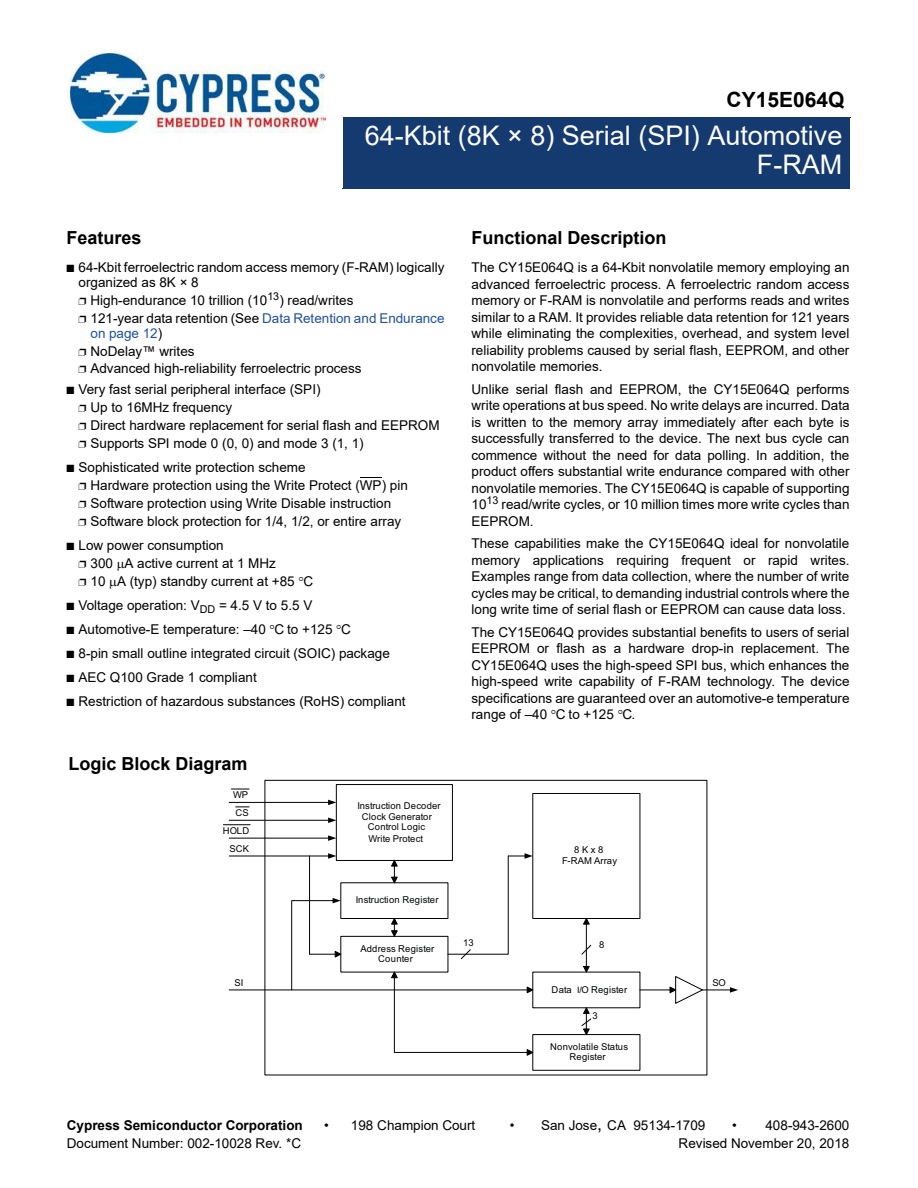
<style>
.page{position:relative;width:918px;height:1188px;background:#fff}
.page>*{position:absolute;margin:0;border:0;box-sizing:border-box;transform-origin:0 0}
.t1{font:27px/28.5px "Arial";color:#fcfcfc;text-align:right}
.t2{font:700 21px "Arial";color:#000}
.t3{font:700 18px "Arial";color:#000}
.t4{font:13.5px/16.5px "Arial";color:#000}
.t5{font:700 13.5px "Arial";color:#000}
.t6{font:9.45px/17.9px "Arial";letter-spacing:.025em;color:#010202;text-align:center}
.t7{font:9.45px/10.4px "Arial";color:#010202;text-align:center}
.t8{font:9px "Arial";color:#010202}
.s1{color:#1f52a0}
.s2{font-size:18px}
</style>
<div class="page">
<div style="left:343px;top:117px;width:507px;height:72px;background:#153a70"></div>
<hr style="left:850px;top:117px;width:1px;height:72px;background:#153a70">
<hr style="left:343px;top:189px;width:507px;height:1px;background:#153a70">
<img style="left:70px;top:54px;width:255px;height:79px">
<svg style="left:360px;top:477px;width:22px;height:1px"></svg>
<div style="left:265px;top:780px;width:442px;height:295px;border:1px solid #010202"></div>
<div style="left:336px;top:784px;width:117px;height:77px;border:1px solid #010202"></div>
<svg style="left:231px;top:789px;width:18px;height:1px"></svg>
<div style="left:341px;top:883px;width:107px;height:36px;border:1px solid #010202"></div>
<svg style="left:391px;top:859px;width:7px;height:25px"></svg>
<div style="left:341px;top:936px;width:107px;height:36px;border:1px solid #010202"></div>
<svg style="left:391px;top:917px;width:7px;height:21px"></svg>
<div style="left:533px;top:793px;width:107px;height:126px;border:1px solid #010202"></div>
<hr style="left:309px;top:856px;width:1px;height:98px;background:#010202">
<svg style="left:526px;top:986px;width:8px;height:8px"></svg>
<hr style="left:229px;top:990px;width:298px;height:1px;background:#010202">
<svg style="left:581px;top:917px;width:11px;height:56px"></svg>
<hr style="left:640px;top:990px;width:30px;height:1px;background:#010202">
<div style="left:533px;top:1034px;width:107px;height:37px;border:1px solid #010202"></div>
<svg style="left:581px;top:1007px;width:11px;height:29px"></svg>
<svg style="left:391px;top:971px;width:7px;height:7px"></svg>
<hr style="left:394px;top:978px;width:1px;height:74px;background:#010202">
<svg style="left:526px;top:1049px;width:8px;height:7px"></svg>
<hr style="left:394px;top:1052px;width:133px;height:1px;background:#010202">
<hr style="left:229px;top:802px;width:100px;height:1px;background:#010202">
<svg style="left:328px;top:800px;width:8px;height:5px"></svg>
<svg style="left:236px;top:807px;width:13px;height:1px"></svg>
<hr style="left:229px;top:820px;width:100px;height:1px;background:#010202">
<svg style="left:328px;top:818px;width:8px;height:5px"></svg>
<svg style="left:223px;top:824px;width:27px;height:1px"></svg>
<hr style="left:229px;top:838px;width:100px;height:1px;background:#010202">
<svg style="left:328px;top:835px;width:8px;height:6px"></svg>
<hr style="left:229px;top:856px;width:100px;height:1px;background:#010202">
<svg style="left:328px;top:853px;width:8px;height:6px"></svg>
<svg style="left:669px;top:976px;width:69px;height:28px"></svg>
<svg style="left:447px;top:853px;width:86px;height:106px"></svg>
<svg style="left:291px;top:898px;width:51px;height:92px"></svg>
<h2 class="t2" style="left:727px;top:85px;width:119px">CY15E064Q</h2>
<h1 class="t1" style="left:365px;top:122px;width:479px">64-Kbit (8K × 8) Serial (SPI) Automotive<br>F-RAM</h1>
<h3 class="t3" style="left:67px;top:225px;width:76px">Features</h3>
<p class="t4" style="left:78px;top:260px;width:368px;line-height:15px;text-indent:-12px">■ 64-Kbit ferroelectric random access memory (F-RAM) logically organized as 8K × 8</p>
<p class="t4" style="left:78px;top:291px;width:368px;line-height:18px">❐ High-endurance 10 trillion (10<sup>13</sup>) read/writes<br>❐ 121-year data retention (See <span class="s1">Data Retention and Endurance</span></p>
<p class="t4" style="left:78px;top:324px;width:118px;line-height:18px;text-indent:12px"><span class="s1">on page 12</span>)<br>❐ NoDelay™ writes</p>
<p class="t4" style="left:78px;top:360px;width:285px">❐ Advanced high-reliability ferroelectric process</p>
<p class="t4" style="left:78px;top:380px;width:363px;line-height:18px;text-indent:-12px">■ Very fast serial peripheral interface (SPI)<br>❐ Up to 16MHz frequency<br>❐ Direct hardware replacement for serial flash and EEPROM ❐ Supports SPI mode 0 (0, 0) and mode 3 (1, 1)</p>
<p class="t4" style="left:78px;top:458px;width:331px;line-height:18px;text-indent:-12px">■ Sophisticated write protection scheme<br>❐ Hardware protection using the Write Protect (WP) pin ❐ Software protection using Write Disable instruction<br>❐ Software block protection for 1/4, 1/2, or entire array</p>
<p class="t4" style="left:78px;top:536px;width:236px;line-height:18px;text-indent:-12px">■ Low power consumption<br>❐ 300 A active current at 1 MHz<br>❐ 10 A (typ) standby current at +85 C</p>
<p class="t4" style="left:67px;top:597px;width:247px">■ Voltage operation: V<sub>DD</sub> = 4.5 V to 5.5 V</p>
<p class="t4" style="left:67px;top:621px;width:286px">■ Automotive-E temperature: –40 C to +125 C</p>
<p class="t4" style="left:67px;top:645px;width:325px">■ 8-pin small outline integrated circuit (SOIC) package</p>
<p class="t4" style="left:67px;top:669px;width:192px">■ AEC Q100 Grade 1 compliant</p>
<p class="t4" style="left:67px;top:693px;width:341px">■ Restriction of hazardous substances (RoHS) compliant</p>
<h3 class="t3" style="left:69px;top:751px;width:181px">Logic Block Diagram</h3>
<p class="t6" style="left:223px;top:787px;width:28px;text-align:right">WP<br>CS<br>HOLD<br>SCK</p>
<p class="t6" style="left:357px;top:797px;width:85px">Instruction Decoder</p>
<p class="t6" style="left:362px;top:809px;width:72px">Clock Generator</p>
<p class="t6" style="left:368px;top:819px;width:59px">Control Logic</p>
<p class="t7" style="left:369px;top:834px;width:56px">Write Protect</p>
<p class="t6" style="left:356px;top:892px;width:84px">Instruction Register</p>
<p class="t6" style="left:360px;top:944px;width:76px;line-height:10.4px">Address Register<br>Counter</p>
<h3 class="t3" style="left:472px;top:225px;width:196px">Functional Description</h3>
<p class="t4" style="left:472px;top:259px;width:380px;text-align:justify">The CY15E064Q is a 64-Kbit nonvolatile memory employing an advanced ferroelectric process. A ferroelectric random access memory or F-RAM is nonvolatile and performs reads and writes similar to a RAM. It provides reliable data retention for 121 years while eliminating the complexities, overhead, and system level reliability problems caused by serial flash, EEPROM, and other nonvolatile memories.</p>
<p class="t4" style="left:472px;top:381px;width:380px;text-align:justify">Unlike serial flash and EEPROM, the CY15E064Q performs write operations at bus speed. No write delays are incurred. Data is written to the memory array immediately after each byte is successfully transferred to the device. The next bus cycle can commence without the need for data polling. In addition, the product offers substantial write endurance compared with other nonvolatile memories. The CY15E064Q is capable of supporting 10<sup>13</sup> read/write cycles, or 10 million times more write cycles than EEPROM.</p>
<p class="t4" style="left:472px;top:535px;width:380px;text-align:justify">These capabilities make the CY15E064Q ideal for nonvolatile memory applications requiring frequent or rapid writes.<br>Examples range from data collection, where the number of write cycles may be critical, to demanding industrial controls where the long write time of serial flash or EEPROM can cause data loss.</p>
<p class="t4" style="left:472px;top:624px;width:380px;text-align:justify">The CY15E064Q provides substantial benefits to users of serial EEPROM or flash as a hardware drop-in replacement. The CY15E064Q uses the high-speed SPI bus, which enhances the high-speed write capability of F-RAM technology. The device specifications are guaranteed over an automotive-e temperature range of –40 C to +125 C.</p>
<p class="t6" style="left:463px;top:934px;width:12px">13</p>
<p class="t7" style="left:562px;top:846px;width:57px">8 K x 8<br>F-RAM Array</p>
<p class="t6" style="left:599px;top:937px;width:7px">8</p>
<p class="t6" style="left:235px;top:975px;width:10px">SI</p>
<p class="t6" style="left:712px;top:975px;width:15px">SO</p>
<p class="t6" style="left:552px;top:981px;width:77px">Data O Register</p>
<p class="t8" style="left:577px;top:986px;width:6px">I/</p>
<p class="t6" style="left:593px;top:1008px;width:7px">3</p>
<p class="t6" style="left:550px;top:1042px;width:79px;line-height:10.4px">Nonvolatile Status<br>Register</p>
<p class="t5" style="left:67px;top:1116px;width:237px">Cypress Semiconductor Corporation</p>
<p class="t4" style="left:324px;top:1117px;width:153px">• 198 Champion Court</p>
<p class="t4" style="left:510px;top:1117px;width:197px">• San Jose<span class="s2">,</span> CA 95134-1709</p>
<p class="t4" style="left:732px;top:1117px;width:119px">• 408-943-2600</p>
<p class="t4" style="left:67px;top:1135px;width:236px">Document Number: 002-10028 Rev. *C</p>
<p class="t4" style="left:679px;top:1135px;width:172px">Revised November 20, 2018</p>
</div>
